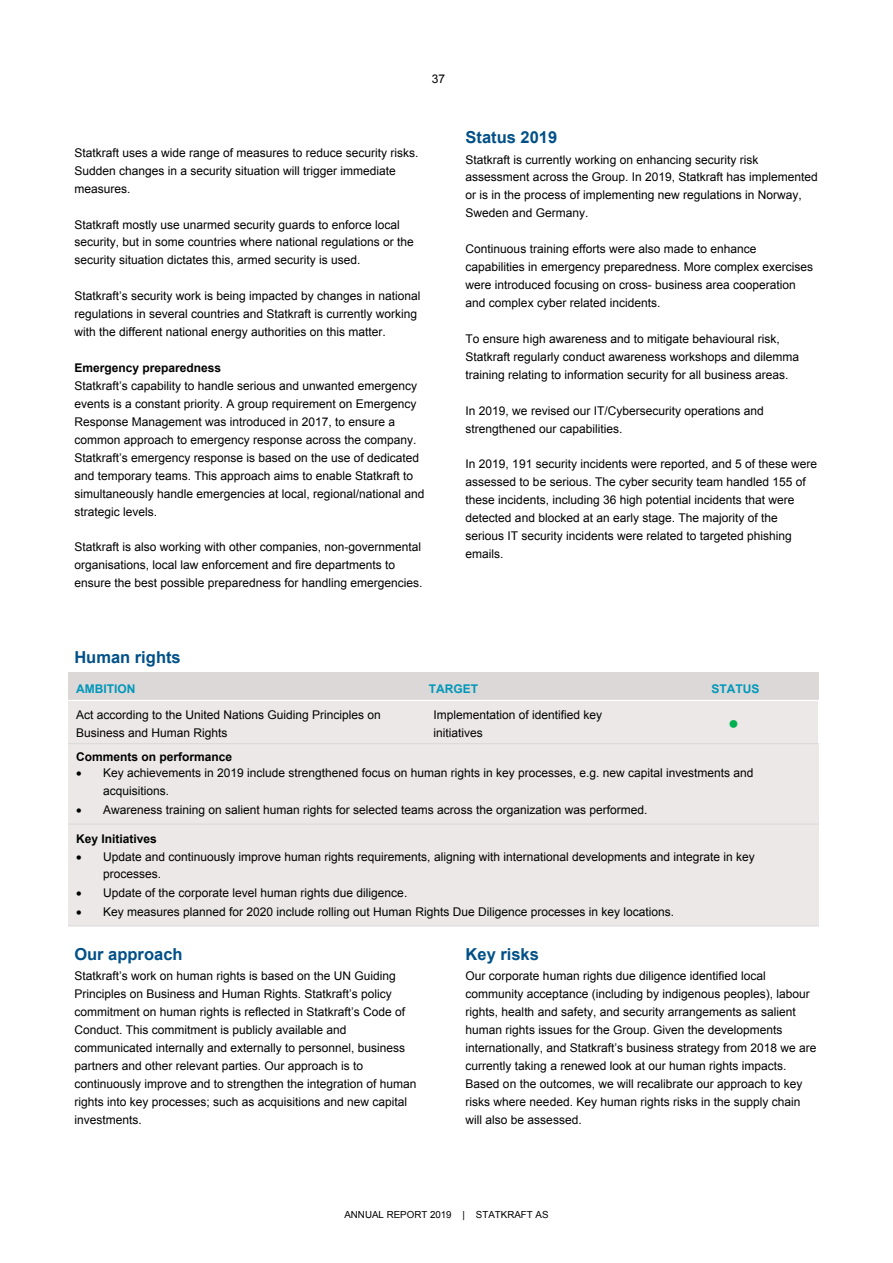
<style>
.page{position:relative;width:893px;height:1263px;background:#fff}
.page>*{position:absolute;margin:0;border:0;box-sizing:border-box;transform-origin:0 0}
.t1{font:18px "Arial";color:#00b050}
.t2{font:700 16.5px "Arial";color:#005088}
.t3{font:12px/18px "Arial";color:#000}
.t4{font:700 12px "Arial";color:#000}
.t5{font:700 12px "Arial";color:#0097ba}
.t6{font:9.75px "Arial";color:#000}
</style>
<div class="page">
<div style="left:68px;top:672px;width:751px;height:28px;background:#dbd8d7"></div>
<div style="left:68px;top:701px;width:357px;height:42px;background:#ebe8e7"></div>
<div style="left:425px;top:701px;width:224px;height:42px;background:#ebe8e7"></div>
<div style="left:649px;top:701px;width:169px;height:42px;background:#ebe8e7"></div>
<div style="left:68px;top:744px;width:751px;height:21px;background:#ebe8e7"></div>
<div style="left:68px;top:765px;width:751px;height:59px;background:#ebe8e7"></div>
<div style="left:68px;top:824px;width:751px;height:24px;background:#ebe8e7"></div>
<div style="left:68px;top:848px;width:751px;height:78px;background:#ebe8e7"></div>
<hr style="left:68px;top:743px;width:751px;height:1px;background:#d9d9d9">
<hr style="left:68px;top:824px;width:751px;height:1px;background:#d9d9d9">
<hr style="left:68px;top:926px;width:751px;height:1px;background:#d9d9d9">
<p class="t3" style="left:432px;top:69px;width:15px">37</p>
<p class="t3" style="left:74px;top:144px;width:346px">Statkraft uses a wide range of measures to reduce security risks.<br>Sudden changes in a security situation will trigger immediate measures.</p>
<p class="t3" style="left:74px;top:215px;width:341px">Statkraft mostly use unarmed security guards to enforce local security, but in some countries where national regulations or the security situation dictates this, armed security is used.</p>
<p class="t3" style="left:74px;top:287px;width:348px">Statkraft’s security work is being impacted by changes in national regulations in several countries and Statkraft is currently working with the different national energy authorities on this matter.</p>
<p class="t4" style="left:74px;top:361px;width:148px">Emergency preparedness</p>
<p class="t3" style="left:74px;top:377px;width:352px">Statkraft’s capability to handle serious and unwanted emergency events is a constant priority. A group requirement on Emergency Response Management was introduced in 2017, to ensure a common approach to emergency response across the company.<br>Statkraft’s emergency response is based on the use of dedicated and temporary teams. This approach aims to enable Statkraft to simultaneously handle emergencies at local, regional/national and strategic levels.</p>
<p class="t3" style="left:74px;top:538px;width:350px">Statkraft is also working with other companies, non-governmental organisations, local law enforcement and fire departments to ensure the best possible preparedness for handling emergencies.</p>
<h2 class="t2" style="left:466px;top:128px;width:93px">Status 2019</h2>
<p class="t3" style="left:466px;top:150px;width:354px">Statkraft is currently working on enhancing security risk assessment across the Group. In 2019, Statkraft has implemented or is in the process of implementing new regulations in Norway, Sweden and Germany.</p>
<p class="t3" style="left:466px;top:240px;width:349px">Continuous training efforts were also made to enhance capabilities in emergency preparedness. More complex exercises were introduced focusing on cross- business area cooperation and complex cyber related incidents.</p>
<p class="t3" style="left:466px;top:330px;width:335px">To ensure high awareness and to mitigate behavioural risk,<br>Statkraft regularly conduct awareness workshops and dilemma training relating to information security for all business areas.</p>
<p class="t3" style="left:466px;top:401px;width:300px">In 2019, we revised our IT/Cybersecurity operations and strengthened our capabilities.</p>
<p class="t3" style="left:466px;top:455px;width:353px">In 2019, 191 security incidents were reported, and 5 of these were assessed to be serious. The cyber security team handled 155 of these incidents, including 36 high potential incidents that were detected and blocked at an early stage. The majority of the serious IT security incidents were related to targeted phishing emails.</p>
<h2 class="t2" style="left:74px;top:648px;width:108px">Human rights</h2>
<p class="t5" style="left:76px;top:682px;width:61px">AMBITION</p>
<p class="t5" style="left:429px;top:682px;width:51px">TARGET</p>
<p class="t5" style="left:712px;top:682px;width:49px">STATUS</p>
<p class="t3" style="left:76px;top:706px;width:306px">Act according to the United Nations Guiding Principles on<br>Business and Human Rights</p>
<p class="t3" style="left:433px;top:706px;width:170px">Implementation of identified key initiatives</p>
<h1 class="t1" style="left:728px;top:712px;width:12px">●</h1>
<p class="t4" style="left:76px;top:750px;width:158px">Comments on performance</p>
<p class="t3" style="left:103px;top:764px;width:652px;text-indent:-27px">• Key achievements in 2019 include strengthened focus on human rights in key processes, e.g. new capital investments and acquisitions.</p>
<p class="t3" style="left:76px;top:801px;width:573px">• Awareness training on salient human rights for selected teams across the organization was performed.</p>
<p class="t4" style="left:76px;top:832px;width:82px">Key Initiatives</p>
<p class="t3" style="left:103px;top:847px;width:653px;text-indent:-27px">• Update and continuously improve human rights requirements, aligning with international developments and integrate in key processes.</p>
<p class="t3" style="left:76px;top:884px;width:333px">• Update of the corporate level human rights due diligence.</p>
<p class="t3" style="left:76px;top:903px;width:599px">• Key measures planned for 2020 include rolling out Human Rights Due Diligence processes in key locations.</p>
<h2 class="t2" style="left:74px;top:945px;width:110px">Our approach</h2>
<p class="t3" style="left:74px;top:967px;width:344px">Statkraft’s work on human rights is based on the UN Guiding Principles on Business and Human Rights. Statkraft’s policy commitment on human rights is reflected in Statkraft’s Code of Conduct. This commitment is publicly available and communicated internally and externally to personnel, business partners and other relevant parties. Our approach is to continuously improve and to strengthen the integration of human rights into key processes; such as acquisitions and new capital investments.</p>
<h2 class="t2" style="left:466px;top:945px;width:75px">Key risks</h2>
<p class="t3" style="left:466px;top:967px;width:352px">Our corporate human rights due diligence identified local community acceptance (including by indigenous peoples), labour rights, health and safety, and security arrangements as salient human rights issues for the Group. Given the developments internationally, and Statkraft’s business strategy from 2018 we are currently taking a renewed look at our human rights impacts.<br>Based on the outcomes, we will recalibrate our approach to key risks where needed. Key human rights risks in the supply chain will also be assessed.</p>
<p class="t6" style="left:344px;top:1209px;width:206px">ANNUAL REPORT 2019 | STATKRAFT AS</p>
</div>
